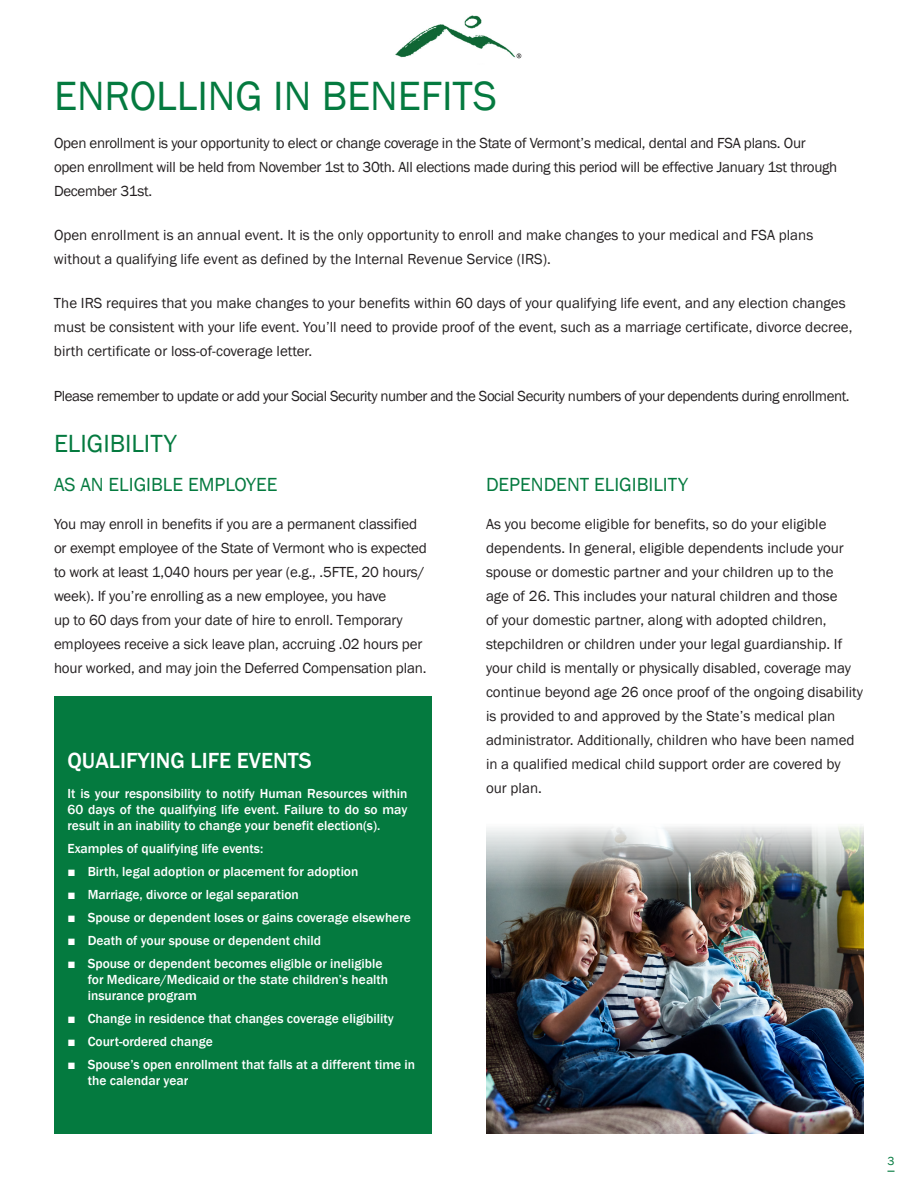
<style>
.page{position:relative;width:918px;height:1188px;background:#fff}
.page>*{position:absolute;margin:0;border:0;box-sizing:border-box;transform-origin:0 0}
.t1{font:42px "Franklin Gothic";color:#047a3f}
.t2{font:25.5px "Franklin Gothic";color:#047a3f}
.t3{font:500 22.5px "Franklin Gothic";color:#fff}
.t4{font:19.5px "Franklin Gothic";color:#047a3f}
.t5{font:15px/24px "Franklin Gothic";color:#231f20}
.t6{font:15px/24px "Franklin Gothic";letter-spacing:-.02em;color:#231f20}
.t7{font:15px "Franklin Gothic";letter-spacing:-.03em;color:#231f20}
.t8{font:500 13.5px/16.2px "Franklin Gothic";color:#fff}
.t9{font:12px "Franklin Gothic";color:#047a3f}
.s1{font-weight:400}
</style>
<div class="page">
<div style="left:54px;top:697px;width:378px;height:437px;background:#047a3f"></div>
<img style="left:395px;top:15px;width:127px;height:44px">
<img style="left:486px;top:826px;width:378px;height:308px">
<p class="t1" style="left:54px;top:70px;width:444px">ENROLLING IN BENEFITS</p>
<p class="t6" style="left:54px;top:131px;width:785px">Open enrollment is your opportunity to elect or change coverage in the State of Vermont’s medical, dental and FSA plans. Our open enrollment will be held from November 1st to 30th. All elections made during this period will be effective January 1st through<br>December 31st.</p>
<p class="t5" style="left:54px;top:223px;width:761px">Open enrollment is an annual event. It is the only opportunity to enroll and make changes to your medical and FSA plans without a qualifying life event as defined by the Internal Revenue Service (IRS).</p>
<p class="t5" style="left:54px;top:292px;width:800px">The IRS requires that you make changes to your benefits within 60 days of your qualifying life event, and any election changes must be consistent with your life event. You’ll need to provide proof of the event, such as a marriage certificate, divorce decree, birth certificate or loss-of-coverage letter.</p>
<p class="t7" style="left:54px;top:386px;width:797px">Please remember to update or add your Social Security number and the Social Security numbers of your dependents during enrollment.</p>
<p class="t2" style="left:54px;top:428px;width:124px">ELIGIBILITY</p>
<p class="t4" style="left:486px;top:473px;width:204px">DEPENDENT ELIGIBILITY</p>
<p class="t5" style="left:486px;top:512px;width:342px">As you become eligible for benefits, so do your eligible</p>
<p class="t5" style="left:486px;top:536px;width:359px">dependents. In general, eligible dependents include your</p>
<p class="t5" style="left:486px;top:560px;width:349px">spouse or domestic partner and your children up to the</p>
<p class="t5" style="left:486px;top:584px;width:353px">age of 26. This includes your natural children and those</p>
<p class="t5" style="left:486px;top:608px;width:342px">of your domestic partner, along with adopted children,</p>
<p class="t5" style="left:486px;top:632px;width:358px">stepchildren or children under your legal guardianship. If</p>
<p class="t4" style="left:54px;top:473px;width:225px">AS AN ELIGIBLE EMPLOYEE</p>
<p class="t5" style="left:54px;top:512px;width:374px">You may enroll in benefits if you are a permanent classified or exempt employee of the State of Vermont who is expected to work at least 1,040 hours per year (e.g., .5FTE, 20 hours/ week). If you’re enrolling as a new employee, you have<br>up to 60 days from your date of hire to enroll. Temporary employees receive a sick leave plan, accruing .02 hours per hour worked, and may join the Deferred Compensation plan.</p>
<p class="t5" style="left:486px;top:656px;width:366px">your child is mentally or physically disabled, coverage may</p>
<p class="t5" style="left:486px;top:680px;width:379px">continue beyond age 26 once proof of the ongoing disability</p>
<p class="t5" style="left:486px;top:704px;width:351px">is provided to and approved by the State’s medical plan</p>
<p class="t5" style="left:486px;top:728px;width:370px">administrator. Additionally, children who have been named</p>
<p class="t5" style="left:486px;top:752px;width:356px">in a qualified medical child support order are covered by</p>
<p class="t5" style="left:486px;top:776px;width:57px">our plan.</p>
<p class="t3" style="left:68px;top:747px;width:246px">QUALIFYING LIFE EVENTS</p>
<p class="t8" style="left:68px;top:785px;width:342px;text-align:justify">It is your responsibility to notify Human Resources within 60 days of the qualifying life event. Failure to do so may result in an inability to change your benefit election(s).</p>
<p class="t8" style="left:68px;top:841px;width:197px">Examples of qualifying life events:</p>
<p class="t8" style="left:68px;top:863px;width:292px"><span class="s1">■</span> Birth, legal adoption or placement for adoption</p>
<p class="t8" style="left:68px;top:886px;width:233px"><span class="s1">■</span> Marriage, divorce or legal separation</p>
<p class="t8" style="left:68px;top:909px;width:345px"><span class="s1">■</span> Spouse or dependent loses or gains coverage elsewhere</p>
<p class="t8" style="left:68px;top:932px;width:255px"><span class="s1">■</span> Death of your spouse or dependent child</p>
<p class="t8" style="left:88px;top:955px;width:302px;text-indent:-20px"><span class="s1">■</span> Spouse or dependent becomes eligible or ineligible for Medicare/Medicaid or the state children’s health insurance program</p>
<p class="t8" style="left:68px;top:1011px;width:328px"><span class="s1">■</span> Change in residence that changes coverage eligibility</p>
<p class="t8" style="left:68px;top:1034px;width:147px"><span class="s1">■</span> Court-ordered change</p>
<p class="t8" style="left:88px;top:1057px;width:329px;text-indent:-20px"><span class="s1">■</span> Spouse’s open enrollment that falls at a different time in the calendar year</p>
<p class="t9" style="left:887px;top:1154px;width:9px">3</p>
</div>
